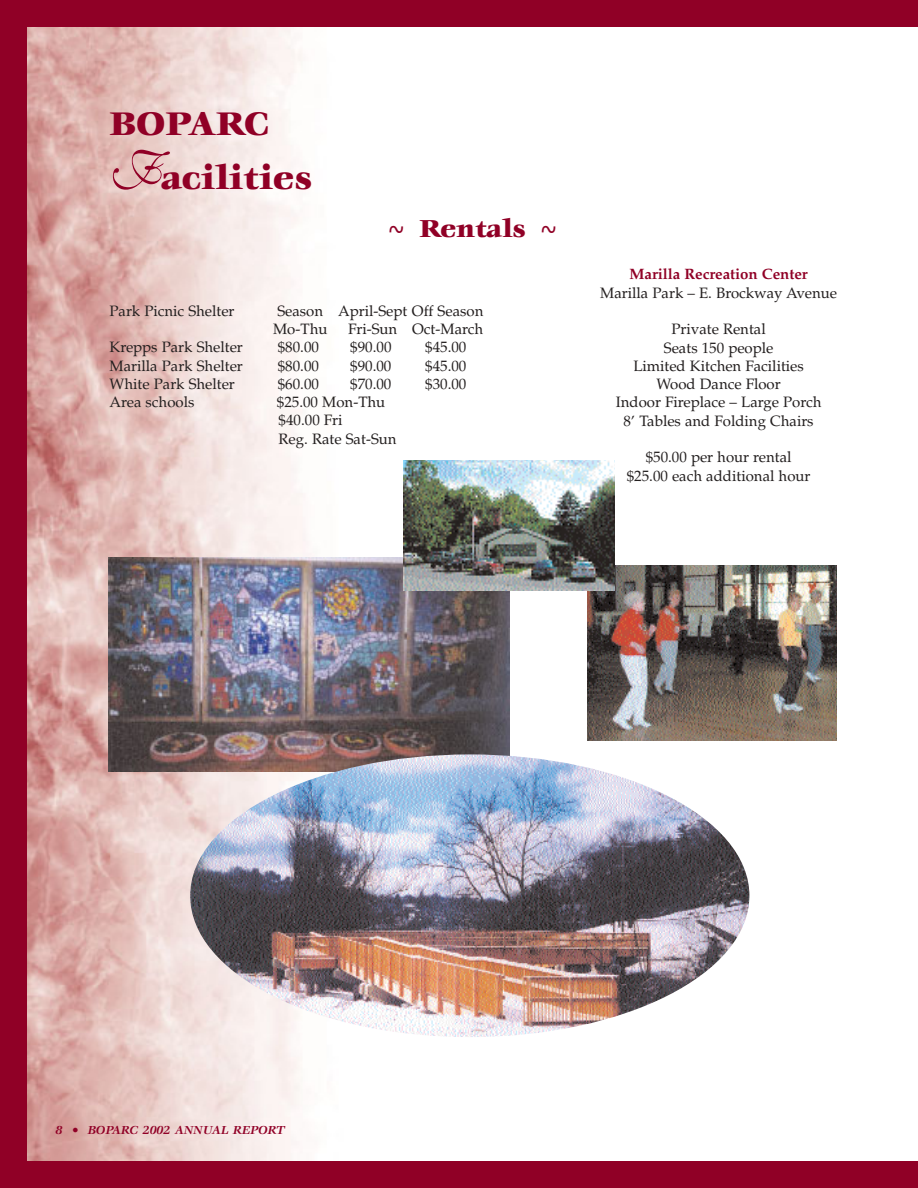
<style>
.page{position:relative;width:918px;height:1188px;background:#900026}
.page>*{position:absolute;margin:0;border:0;box-sizing:border-box;transform-origin:0 0}
.t1{font:900 36px/54px "Veljovic";color:#900026}
.t2{font:900 27px "Veljovic";color:#900026}
.t3{font:15px/18.3px "Palatino";color:#231f1f}
.t4{font:700 15px "Palatino";color:#900026}
.t5{font:italic 700 12.75px "Veljovic";color:#900026}
.s1{font-family:"English 111 Presto BT";font-weight:400;font-size:54px}
</style>
<div class="page">
<div style="left:27px;top:27px;width:891px;height:1134px;background:#fff"></div>
<img style="left:27px;top:27px;width:470px;height:1134px">
<img style="left:587px;top:566px;width:250px;height:174px">
<img style="left:108px;top:557px;width:401px;height:214px">
<img style="left:190px;top:754px;width:559px;height:283px;border-radius:50%">
<img style="left:403px;top:461px;width:212px;height:129px">
<h1 class="t1" style="left:110px;top:99px;width:204px">BOPARC<br><span class="s1">F</span>acilities</h1>
<h2 class="t2" style="left:383px;top:217px;width:180px">~ Rentals ~</h2>
<p class="t3" style="left:110px;top:303px;width:127px">Park Picnic Shelter</p>
<p class="t3" style="left:273px;top:303px;width:212px">Season April-Sept Off Season<br>Mo-Thu</p>
<p class="t3" style="left:348px;top:321px;width:137px">Fri-Sun Oct-March</p>
<p class="t3" style="left:110px;top:340px;width:135px">Krepps Park Shelter</p>
<p class="t3" style="left:278px;top:340px;width:43px">$80.00</p>
<p class="t3" style="left:350px;top:340px;width:43px">$90.00</p>
<p class="t3" style="left:425px;top:340px;width:43px">$45.00</p>
<p class="t3" style="left:110px;top:358px;width:135px">Marilla Park Shelter</p>
<p class="t3" style="left:278px;top:358px;width:43px">$80.00</p>
<p class="t3" style="left:350px;top:358px;width:43px">$90.00</p>
<p class="t3" style="left:425px;top:358px;width:43px">$45.00</p>
<p class="t3" style="left:110px;top:376px;width:127px">White Park Shelter</p>
<p class="t3" style="left:278px;top:376px;width:43px">$60.00</p>
<p class="t3" style="left:350px;top:376px;width:43px">$70.00</p>
<p class="t3" style="left:425px;top:376px;width:43px">$30.00</p>
<p class="t3" style="left:110px;top:395px;width:86px">Area schools</p>
<p class="t3" style="left:277px;top:395px;width:121px">$25.00 Mon-Thu $40.00 Fri<br>Reg. Rate Sat-Sun</p>
<p class="t4" style="left:630px;top:269px;width:180px">Marilla Recreation Center</p>
<p class="t3" style="left:600px;top:285px;width:238px">Marilla Park – E. Brockway Avenue</p>
<p class="t3" style="left:616px;top:322px;width:207px;text-align:center">Private Rental<br>Seats 150 people<br>Limited Kitchen Facilities<br>Wood Dance Floor<br>Indoor Fireplace – Large Porch<br>8’ Tables and Folding Chairs</p>
<p class="t3" style="left:627px;top:450px;width:185px;text-align:center">$50.00 per hour rental $25.00 each additional hour</p>
<p class="t5" style="left:56px;top:1125px;width:230px">8 • BOPARC 2002 ANNUAL REPORT</p>
</div>
